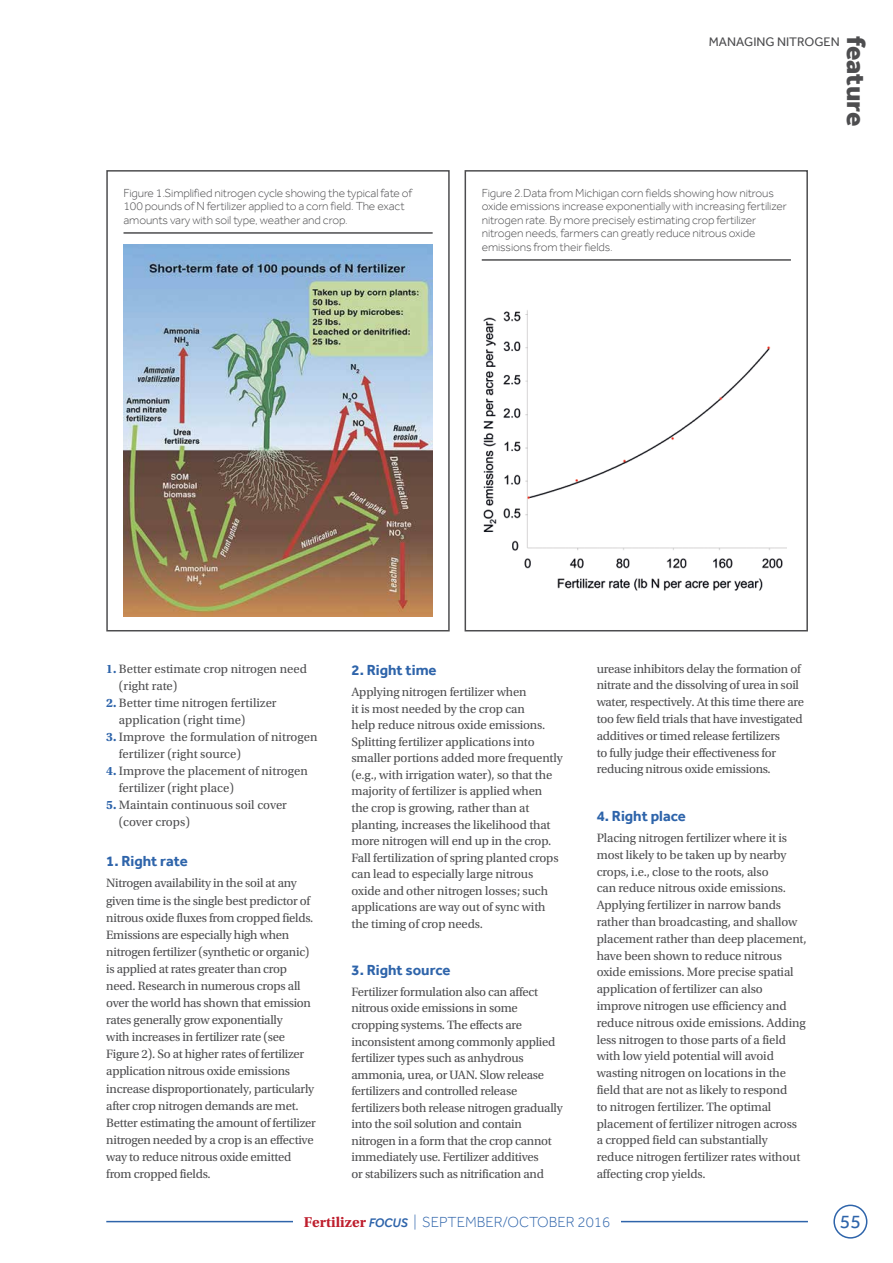
<style>
.page{position:relative;width:893px;height:1263px;background:#fff}
.page>*{position:absolute;margin:0;border:0;box-sizing:border-box;transform-origin:0 0}
.t1{font:800 27px "Effra";color:#4d4d4f}
.t2{font:19.5px "Effra";color:#2e64aa}
.t3{font:700 15px "Effra";color:#2e64aa}
.t4{font:300 15px "Effra";color:#2e64aa}
.t5{font:12.75px/16.8px "Utopia Std";letter-spacing:-.015em;color:#4d4d4f}
.t6{font:12.75px "Effra";color:#4d4d4f}
.t7{font:300 12px/13.5px "Effra";letter-spacing:-.01em;color:#4d4d4f}
.s1{font-weight:700;color:#2e64aa}
.s2{font-family:"Utopia Std";font-weight:700;color:#be1e2d}
.s3{font-weight:500;font-style:italic;font-size:12.75px}
</style>
<div class="page">
<div style="left:833px;top:1204px;width:34px;height:34px;border:2px solid #2e64aa;border-radius:50%"></div>
<hr style="left:106px;top:1221px;width:702px;height:1px;background:#2e64aa">
<div style="left:293px;top:1207px;width:328px;height:26px;background:#fff"></div>
<div style="left:465px;top:170px;width:343px;height:461px;border:2px solid #4d4d4f"></div>
<div style="left:106px;top:170px;width:344px;height:461px;border:2px solid #4d4d4f"></div>
<hr style="left:482px;top:259px;width:309px;height:2px;background:#4d4d4f">
<hr style="left:124px;top:232px;width:309px;height:2px;background:#4d4d4f">
<img style="left:483px;top:310px;width:304px;height:281px">
<img style="left:124px;top:244px;width:309px;height:373px">
<p class="t7" style="left:124px;top:186px;width:290px">Figure 1.Simplified nitrogen cycle showing the typical fate of<br>100 pounds of N fertilizer applied to a corn field. The exact amounts vary with soil type, weather and crop.</p>
<h1 class="t1" style="left:873px;top:36px;width:92px;rotate:90deg">feature</h1>
<p class="t6" style="left:709px;top:35px;width:132px">MANAGING NITROGEN</p>
<p class="t7" style="left:482px;top:186px;width:307px">Figure 2.Data from Michigan corn fields showing how nitrous oxide emissions increase exponentially with increasing fertilizer nitrogen rate. By more precisely estimating crop fertilizer nitrogen needs, farmers can greatly reduce nitrous oxide emissions from their fields.</p>
<p class="t5" style="left:119px;top:660px;width:189px;text-indent:-13px"><span class="s1">1.</span> Better estimate crop nitrogen need (right rate)</p>
<p class="t5" style="left:119px;top:694px;width:159px;text-indent:-13px"><span class="s1">2.</span> Better time nitrogen fertilizer application (right time)</p>
<p class="t5" style="left:119px;top:728px;width:200px;text-indent:-13px"><span class="s1">3.</span> Improve the formulation of nitrogen fertilizer (right source)</p>
<p class="t5" style="left:119px;top:763px;width:190px;text-indent:-13px"><span class="s1">4.</span> Improve the placement of nitrogen fertilizer (right place)</p>
<p class="t5" style="left:119px;top:797px;width:170px;text-indent:-13px"><span class="s1">5.</span> Maintain continuous soil cover (cover crops)</p>
<p class="t3" style="left:106px;top:852px;width:83px">1. Right rate</p>
<p class="t5" style="left:106px;top:875px;width:211px">Nitrogen availability in the soil at any given time is the single best predictor of nitrous oxide fluxes from cropped fields.<br>Emissions are especially high when nitrogen fertilizer (synthetic or organic) is applied at rates greater than crop need. Research in numerous crops all over the world has shown that emission rates generally grow exponentially<br>with increases in fertilizer rate (see Figure 2). So at higher rates of fertilizer application nitrous oxide emissions increase disproportionately, particularly after crop nitrogen demands are met.<br>Better estimating the amount of fertilizer nitrogen needed by a crop is an effective way to reduce nitrous oxide emitted from cropped fields.</p>
<p class="t3" style="left:351px;top:661px;width:87px">2. Right time</p>
<p class="t5" style="left:351px;top:684px;width:213px">Applying nitrogen fertilizer when<br>it is most needed by the crop can<br>help reduce nitrous oxide emissions.<br>Splitting fertilizer applications into smaller portions added more frequently (e.g., with irrigation water), so that the majority of fertilizer is applied when the crop is growing, rather than at planting, increases the likelihood that more nitrogen will end up in the crop.<br>Fall fertilization of spring planted crops can lead to especially large nitrous oxide and other nitrogen losses; such applications are way out of sync with the timing of crop needs.</p>
<p class="t3" style="left:351px;top:961px;width:101px">3. Right source</p>
<p class="t5" style="left:351px;top:984px;width:213px">Fertilizer formulation also can affect nitrous oxide emissions in some cropping systems. The effects are inconsistent among commonly applied fertilizer types such as anhydrous ammonia, urea, or UAN. Slow release fertilizers and controlled release fertilizers both release nitrogen gradually into the soil solution and contain nitrogen in a form that the crop cannot immediately use. Fertilizer additives<br>or stabilizers such as nitrification and</p>
<p class="t5" style="left:597px;top:660px;width:209px">urease inhibitors delay the formation of nitrate and the dissolving of urea in soil water, respectively. At this time there are too few field trials that have investigated additives or timed release fertilizers<br>to fully judge their effectiveness for reducing nitrous oxide emissions.</p>
<p class="t3" style="left:597px;top:807px;width:91px">4. Right place</p>
<p class="t5" style="left:597px;top:830px;width:211px">Placing nitrogen fertilizer where it is most likely to be taken up by nearby crops, i.e., close to the roots, also<br>can reduce nitrous oxide emissions.<br>Applying fertilizer in narrow bands rather than broadcasting, and shallow placement rather than deep placement, have been shown to reduce nitrous oxide emissions. More precise spatial application of fertilizer can also improve nitrogen use efficiency and reduce nitrous oxide emissions. Adding less nitrogen to those parts of a field with low yield potential will avoid wasting nitrogen on locations in the field that are not as likely to respond<br>to nitrogen fertilizer. The optimal placement of fertilizer nitrogen across a cropped field can substantially reduce nitrogen fertilizer rates without affecting crop yields.</p>
<p class="t4" style="left:304px;top:1213px;width:308px"><span class="s2">Fertilizer</span> <span class="s3">FOCUS</span> | SEPTEMBER/OCTOBER 2016</p>
<h2 class="t2" style="left:840px;top:1210px;width:23px">55</h2>
</div>
